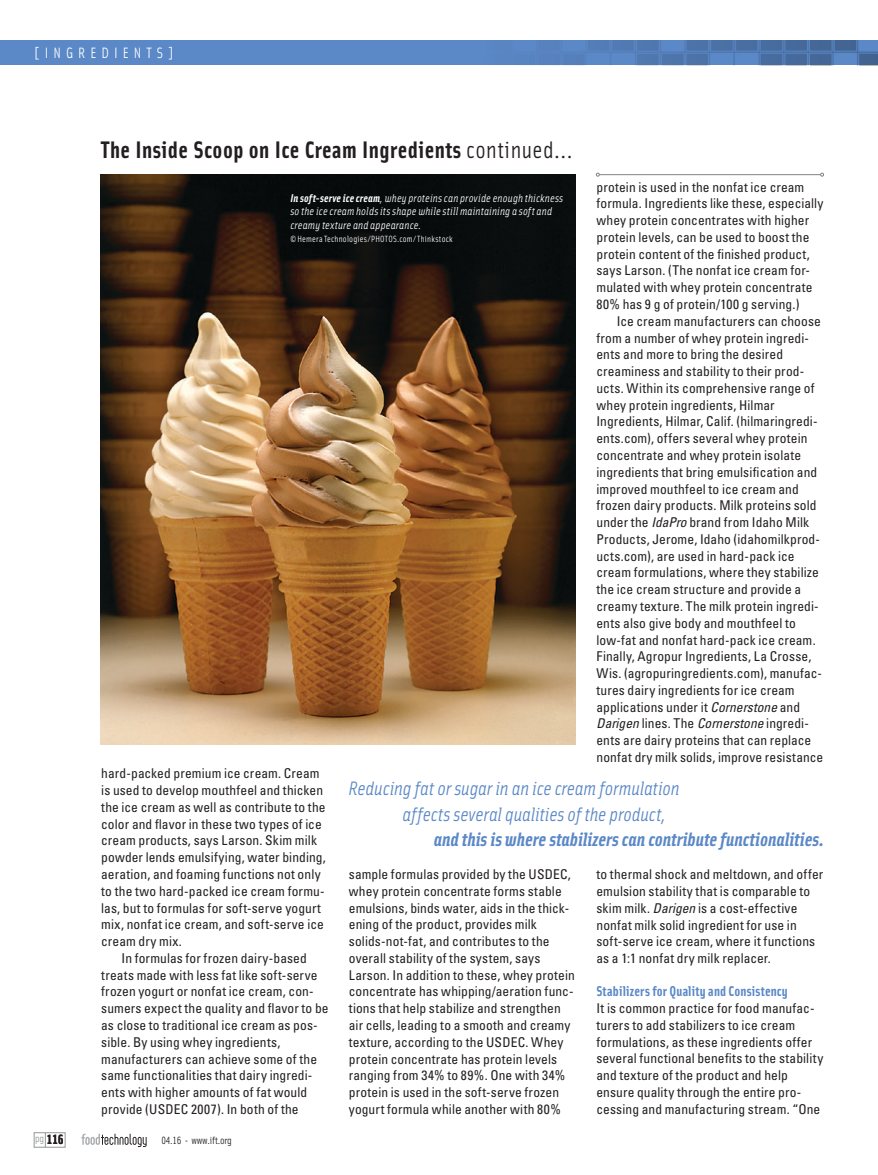
<style>
.page{position:relative;width:878px;height:1175px;background:#fff}
.page>*{position:absolute;margin:0;border:0;box-sizing:border-box;transform-origin:0 0}
.t1{font:24px "Solex Bold Lining";letter-spacing:.02em;color:#231f20}
.t2{font:italic 19.5px/25.5px "Solex Regular Lining";letter-spacing:-.005em;color:#5b88c6}
.t3{font:italic 19.5px "Solex Bold Lining";color:#5b88c6}
.t4{font:15px "Solex Regular Lining";letter-spacing:.33em;color:#fff}
.t5{font:14.25px "Solex Bold Lining";letter-spacing:.01em;color:#5b88c6}
.t6{font:condensed 13.5px/16.8px "Univers LT Std";letter-spacing:.01em;color:#231f20}
.t7{font:13.5px "Solex Bold Lining";color:#231f20}
.t8{font:italic 11.25px/13.5px "Solex Regular Lining";letter-spacing:.015em;color:#fff}
.t9{font:10.5px "Solex Regular Lining";letter-spacing:-.02em;color:#231f20}
.t10{font:9px "Solex Regular Lining";letter-spacing:.025em;color:#fff}
.s1{font-family:"Solex Regular Lining"}
.s2{font-family:"Solex Bold Lining"}
.s3{font-style:italic}
.s4{color:#949698}
</style>
<div class="page">
<div style="left:34px;top:1132px;width:31px;height:15px;border:1px solid #949698"></div>
<svg style="left:81px;top:1133px;width:66px;height:14px"></svg>
<div style="left:0;top:40px;width:878px;height:25px;background:#5b88c6"></div>
<img style="left:564px;top:40px;width:314px;height:25px">
<hr style="left:599px;top:174px;width:221px;height:1px;background:#808285">
<img style="left:100px;top:175px;width:475px;height:569px">
<p class="t4" style="left:34px;top:43px;width:142px">[INGREDIENTS]</p>
<h1 class="t1" style="left:101px;top:134px;width:472px">The Inside Scoop on Ice Cream Ingredients <span class="s1">continued...</span></h1>
<p class="t8" style="left:290px;top:191px;width:274px"><span class="s2">In soft-serve ice cream</span>, whey proteins can provide enough thickness so the ice cream holds its shape while still maintaining a soft and creamy texture and appearance.</p>
<p class="t10" style="left:290px;top:233px;width:164px">© Hemera Technologies/PHOTOS.com/Thinkstock</p>
<p class="t6" style="left:596px;top:178px;width:228px">protein is used in the nonfat ice cream formula. Ingredients like these, especially whey protein concentrates with higher protein levels, can be used to boost the protein content of the finished product, says Larson. (The nonfat ice cream for&shy;mulated with whey protein concentrate 80% has 9 g of protein/100 g serving.)</p>
<p class="t6" style="left:596px;top:312px;width:228px;text-indent:20px">Ice cream manufacturers can choose from a number of whey protein ingredi&shy;ents and more to bring the desired creaminess and stability to their prod&shy;ucts. Within its comprehensive range of whey protein ingredients, Hilmar Ingredients, Hilmar, Calif. (hilmaringredi&shy;ents.com), offers several whey protein concentrate and whey protein isolate ingredients that bring emulsification and improved mouthfeel to ice cream and frozen dairy products. Milk proteins sold under the <span class="s3">IdaPro</span> brand from Idaho Milk Products, Jerome, Idaho (idahomilkprod&shy;ucts.com), are used in hard-pack ice cream formulations, where they stabilize the ice cream structure and provide a creamy texture. The milk protein ingredi&shy;ents also give body and mouthfeel to low-fat and nonfat hard-pack ice cream.<br>Finally, Agropur Ingredients, La Crosse, Wis. (agropuringredients.com), manufac&shy;tures dairy ingredients for ice cream applications under it <span class="s3">Cornerstone</span> and <span class="s3">Darigen</span> lines. The <span class="s3">Cornerstone</span> ingredi&shy;ents are dairy proteins that can replace nonfat dry milk solids, improve resistance</p>
<p class="t6" style="left:101px;top:765px;width:226px">hard-packed premium ice cream. Cream is used to develop mouthfeel and thicken the ice cream as well as contribute to the color and flavor in these two types of ice cream products, says Larson. Skim milk powder lends emulsifying, water binding, aeration, and foaming functions not only to the two hard-packed ice cream formu&shy;las, but to formulas for soft-serve yogurt mix, nonfat ice cream, and soft-serve ice cream dry mix.</p>
<p class="t6" style="left:101px;top:949px;width:229px;text-indent:20px">In formulas for frozen dairy-based treats made with less fat like soft-serve frozen yogurt or nonfat ice cream, con&shy;sumers expect the quality and flavor to be as close to traditional ice cream as pos&shy;sible. By using whey ingredients, manufacturers can achieve some of the same functionalities that dairy ingredi&shy;ents with higher amounts of fat would provide (USDEC 2007). In both of the</p>
<p class="t7" style="left:35px;top:1130px;width:30px"><sup>pg</sup> 116</p>
<p class="t9" style="left:161px;top:1133px;width:72px">04.16 <span class="s4">•</span> www.ift.org</p>
<h2 class="t2" style="left:402px;top:775px;width:278px;text-indent:-54px">Reducing fat or sugar in an ice cream formulation affects several qualities of the product,</h2>
<h2 class="t3" style="left:434px;top:826px;width:391px">and this is where stabilizers can contribute functionalities.</h2>
<p class="t6" style="left:349px;top:865px;width:227px">sample formulas provided by the USDEC, whey protein concentrate forms stable emulsions, binds water, aids in the thick&shy;ening of the product, provides milk solids-not-fat, and contributes to the overall stability of the system, says Larson. In addition to these, whey protein concentrate has whipping/aeration func&shy;tions that help stabilize and strengthen air cells, leading to a smooth and creamy texture, according to the USDEC. Whey protein concentrate has protein levels ranging from 34% to 89%. One with 34% protein is used in the soft-serve frozen yogurt formula while another with 80%</p>
<p class="t6" style="left:596px;top:866px;width:228px">to thermal shock and meltdown, and offer emulsion stability that is comparable to skim milk. <span class="s3">Darigen</span> is a cost-effective nonfat milk solid ingredient for use in soft-serve ice cream, where it functions as a 1:1 nonfat dry milk replacer.</p>
<p class="t5" style="left:596px;top:982px;width:193px">Stabilizers for Quality and Consistency</p>
<p class="t6" style="left:596px;top:999px;width:228px">It is common practice for food manufac&shy;turers to add stabilizers to ice cream formulations, as these ingredients offer several functional benefits to the stability and texture of the product and help ensure quality through the entire pro&shy;cessing and manufacturing stream. “One</p>
</div>
